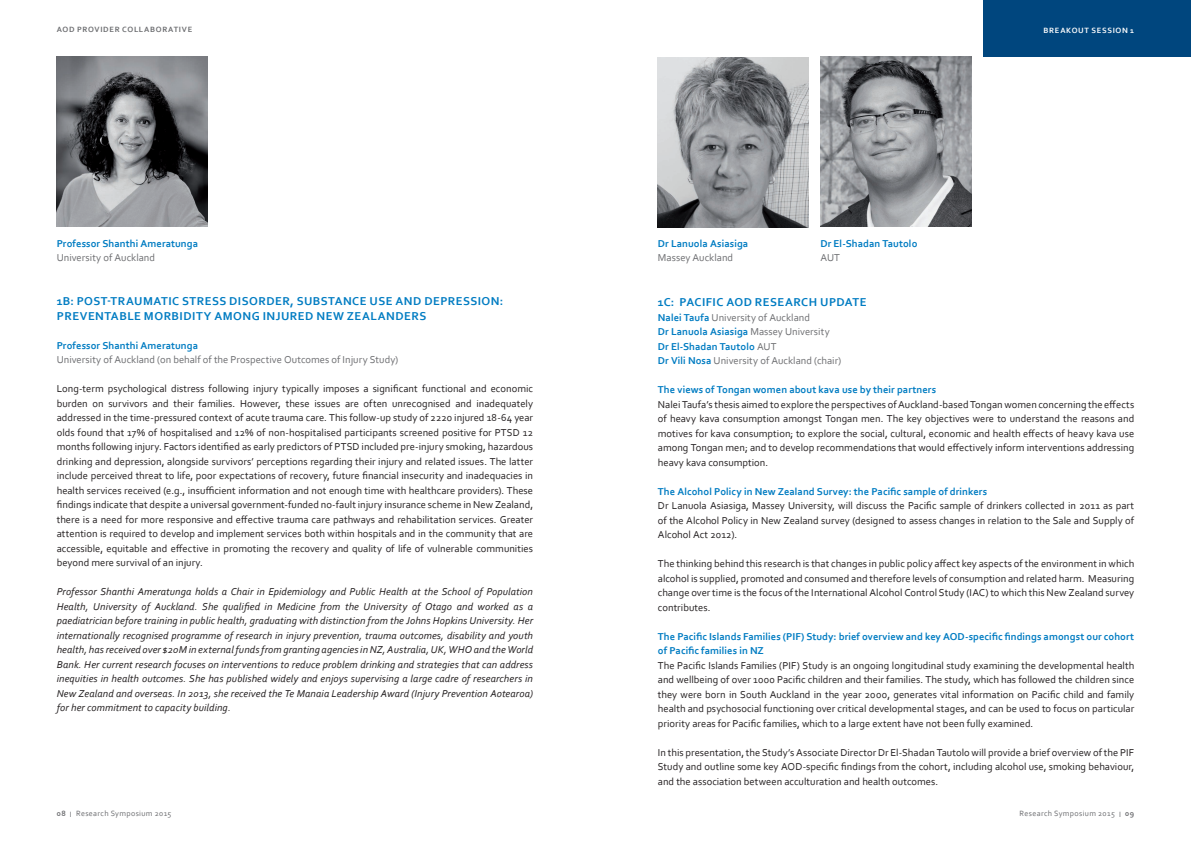
<style>
.page{position:relative;width:1191px;height:842px;background:#fff}
.page>*{position:absolute;margin:0;border:0;box-sizing:border-box;transform-origin:0 0}
.t1{font:700 12px/14.5px "Corbel";letter-spacing:.04em;color:#007cc2}
.t2{font:10.5px/14.5px "Corbel";color:#231f20;text-align:justify}
.t3{font:italic 10.5px/14.5px "Corbel";letter-spacing:.01em;color:#231f20;text-align:justify}
.t4{font:700 10.5px/14.5px "Corbel";letter-spacing:.005em;color:#007cc2}
.t5{font:10.5px/14.5px "Corbel";letter-spacing:.005em;color:#6c6d70}
.t6{font:8px "Corbel";letter-spacing:.04em;color:#6c6d70}
.t7{font:700 8px "Corbel";letter-spacing:.09em;color:#6c6d70}
.t8{font:700 8px "Corbel";letter-spacing:.085em;color:#fff}
.s1{font-weight:700;color:#007cc2}
.s2{font-weight:700}
</style>
<div class="page">
<img style="left:57px;top:57px;width:151px;height:170px">
<div style="left:983px;top:0;width:208px;height:57px;background:#00467e"></div>
<img style="left:658px;top:57px;width:150px;height:170px">
<img style="left:820px;top:57px;width:151px;height:170px">
<p class="t7" style="left:57px;top:25px;width:137px">AOD PROVIDER COLLABORATIVE</p>
<p class="t8" style="left:1043px;top:25px;width:92px">BREAKOUT SESSION 1</p>
<p class="t4" style="left:57px;top:236px;width:143px">Professor Shanthi Ameratunga</p>
<p class="t5" style="left:57px;top:250px;width:100px">University of Auckland</p>
<p class="t1" style="left:57px;top:294px;width:448px">1B: POST-TRAUMATIC STRESS DISORDER, SUBSTANCE USE AND DEPRESSION:<br>PREVENTABLE MORBIDITY AMONG INJURED NEW ZEALANDERS</p>
<p class="t4" style="left:57px;top:338px;width:143px">Professor Shanthi Ameratunga</p>
<p class="t5" style="left:57px;top:352px;width:343px">University of Auckland (on behalf of the Prospective Outcomes of Injury Study)</p>
<p class="t2" style="left:57px;top:381px;width:478px">Long-term psychological distress following injury typically imposes a significant functional and economic burden on survivors and their families. However, these issues are often unrecognised and inadequately addressed in the time-pressured context of acute trauma care. This follow-up study of 2220 injured 18-64 year olds found that 17% of hospitalised and 12% of non-hospitalised participants screened positive for PTSD 12 months following injury. Factors identified as early predictors of PTSD included pre-injury smoking, hazardous drinking and depression, alongside survivors’ perceptions regarding their injury and related issues. The latter include perceived threat to life, poor expectations of recovery, future financial insecurity and inadequacies in health services received (e.g., insufficient information and not enough time with healthcare providers). These findings indicate that despite a universal government-funded no-fault injury insurance scheme in New Zealand, there is a need for more responsive and effective trauma care pathways and rehabilitation services. Greater attention is required to develop and implement services both within hospitals and in the community that are accessible, equitable and effective in promoting the recovery and quality of life of vulnerable communities beyond mere survival of an injury.</p>
<p class="t3" style="left:57px;top:584px;width:478px">Professor Shanthi Ameratunga holds a Chair in Epidemiology and Public Health at the School of Population Health, University of Auckland. She qualified in Medicine from the University of Otago and worked as a paediatrician before training in public health, graduating with distinction from the Johns Hopkins University. Her internationally recognised programme of research in injury prevention, trauma outcomes, disability and youth health, has received over $20M in external funds from granting agencies in NZ, Australia, UK, WHO and the World Bank. Her current research focuses on interventions to reduce problem drinking and strategies that can address inequities in health outcomes. She has published widely and enjoys supervising a large cadre of researchers in New Zealand and overseas. In 2013, she received the Te Manaia Leadership Award (Injury Prevention Aotearoa) for her commitment to capacity building.</p>
<p class="t4" style="left:820px;top:236px;width:98px">Dr El-Shadan Tautolo</p>
<p class="t5" style="left:820px;top:250px;width:21px">AUT</p>
<p class="t1" style="left:658px;top:295px;width:210px">1C: PACIFIC AOD RESEARCH UPDATE</p>
<p class="t5" style="left:658px;top:310px;width:185px"><span class="s1">Nalei Taufa</span> University of Auckland<br><span class="s1">Dr Lanuola Asiasiga</span> Massey University <span class="s1">Dr El-Shadan Tautolo</span> AUT<br><span class="s1">Dr Vili Nosa</span> University of Auckland (chair)</p>
<p class="t4" style="left:658px;top:382px;width:280px">The views of Tongan women about kava use by their partners</p>
<p class="t2" style="left:658px;top:397px;width:478px">Nalei Taufa’s thesis aimed to explore the perspectives of Auckland-based Tongan women concerning the effects of heavy kava consumption amongst Tongan men. The key objectives were to understand the reasons and motives for kava consumption; to explore the social, cultural, economic and health effects of heavy kava use among Tongan men; and to develop recommendations that would effectively inform interventions addressing heavy kava consumption.</p>
<p class="t4" style="left:658px;top:484px;width:331px">The Alcohol Policy in New Zealand Survey: the Pacific sample of drinkers</p>
<p class="t2" style="left:658px;top:498px;width:478px">Dr Lanuola Asiasiga, Massey University, will discuss the Pacific sample of drinkers collected in 2011 as part of the Alcohol Policy in New Zealand survey (designed to assess changes in relation to the Sale and Supply of Alcohol Act 2012).</p>
<p class="t2" style="left:658px;top:556px;width:478px">The thinking behind this research is that changes in public policy affect key aspects of the environment in which alcohol is supplied, promoted and consumed and therefore levels of consumption and related harm. Measuring change over time is the focus of the International Alcohol Control Study (IAC) to which this New Zealand survey contributes.</p>
<p class="t4" style="left:658px;top:629px;width:478px">The Pacific Islands Families (PIF) Study: brief overview and key AOD-specific findings amongst our cohort of Pacific families in NZ</p>
<p class="t2" style="left:658px;top:658px;width:478px">The Pacific Islands Families (PIF) Study is an ongoing longitudinal study examining the developmental health and wellbeing of over 1000 Pacific children and their families. The study, which has followed the children since they were born in South Auckland in the year 2000, generates vital information on Pacific child and family health and psychosocial functioning over critical developmental stages, and can be used to focus on particular priority areas for Pacific families, which to a large extent have not been fully examined.</p>
<p class="t2" style="left:658px;top:745px;width:478px">In this presentation, the Study’s Associate Director Dr El-Shadan Tautolo will provide a brief overview of the PIF Study and outline some key AOD-specific findings from the cohort, including alcohol use, smoking behaviour, and the association between acculturation and health outcomes.</p>
<p class="t4" style="left:658px;top:236px;width:92px">Dr Lanuola Asiasiga</p>
<p class="t5" style="left:658px;top:250px;width:77px">Massey Auckland</p>
<p class="t6" style="left:57px;top:808px;width:116px"><span class="s2">08</span> I Research Symposium 2015</p>
<p class="t6" style="left:1019px;top:808px;width:116px">Research Symposium 2015 I <span class="s2">09</span></p>
</div>
